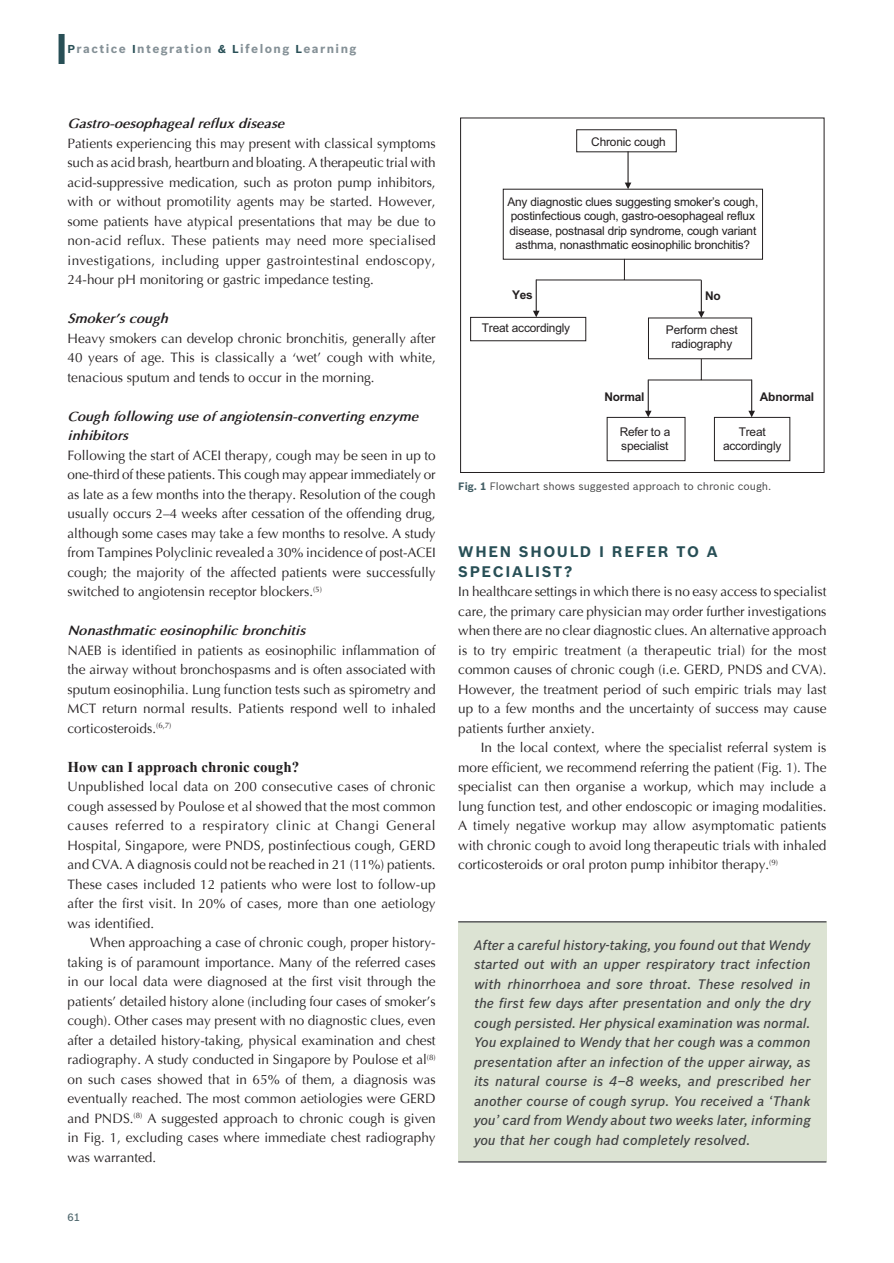
<style>
.page{position:relative;width:894px;height:1263px;background:#fff}
.page>*{position:absolute;margin:0;border:0;box-sizing:border-box;transform-origin:0 0}
.t1{font:700 15px/19.5px "Bosch Sans";letter-spacing:.11em;color:#284f56}
.t2{font:700 15px "Times New Roman";color:#231f20}
.TXFL{font:13.5px/19.5px "Optima";color:#231f20;text-align:justify}
.TX{font:13.5px/19.5px "Optima";color:#231f20;text-align:justify}
.TXFL_CME_TINT{font:italic 500 13.5px/19.5px "Bosch Sans";color:#414243;text-align:justify}
.t3{font:italic 700 13.5px/19.5px "Optima";color:#231f20}
.t4{font:12px/14.4px "Arial";letter-spacing:-.015em;color:#231f20;text-align:center}
.t5{font:700 12px "Bosch Sans";letter-spacing:.12em;color:#849096}
.t6{font:700 12px "Arial";letter-spacing:-.015em;color:#231f20}
.FGC{font:10.5px "Bosch Sans";color:#414243}
.FOLIO{font:500 10.5px "Bosch Sans";color:#4f676d}
.s1{font-size:11.25px;color:#284f56}
.s2{font-weight:700;color:#425d64}
</style>
<div class="page">
<div style="left:58px;top:34px;width:7px;height:30px;background:#284f56"></div>
<div style="left:713px;top:417px;width:76px;height:44px;background:#fff;border:1px solid #231f20"></div>
<div style="left:470px;top:317px;width:116px;height:24px;background:#fff;border:1px solid #231f20"></div>
<div style="left:648px;top:317px;width:103px;height:42px;background:#fff;border:1px solid #231f20"></div>
<div style="left:606px;top:417px;width:79px;height:44px;background:#fff;border:1px solid #231f20"></div>
<div style="left:576px;top:129px;width:100px;height:23px;background:#fff;border:1px solid #231f20"></div>
<svg style="left:624px;top:183px;width:7px;height:6px"></svg>
<hr style="left:627px;top:151px;width:1px;height:33px;background:#231f20">
<svg style="left:623px;top:259px;width:1px;height:20px"></svg>
<hr style="left:536px;top:279px;width:165px;height:1px;background:#231f20">
<svg style="left:532px;top:311px;width:7px;height:6px"></svg>
<hr style="left:535px;top:279px;width:1px;height:33px;background:#231f20">
<svg style="left:697px;top:311px;width:7px;height:7px"></svg>
<hr style="left:700px;top:280px;width:1px;height:33px;background:#231f20">
<svg style="left:700px;top:359px;width:1px;height:20px"></svg>
<hr style="left:648px;top:379px;width:103px;height:1px;background:#231f20">
<svg style="left:644px;top:411px;width:7px;height:6px"></svg>
<hr style="left:647px;top:379px;width:1px;height:33px;background:#231f20">
<svg style="left:748px;top:411px;width:6px;height:6px"></svg>
<hr style="left:750px;top:379px;width:2px;height:33px;background:#231f20">
<div style="left:458px;top:921px;width:368px;height:240px;background:#dce3d3"></div>
<hr style="left:458px;top:921px;width:368px;height:1px;background:#5a5a5d">
<hr style="left:458px;top:1161px;width:368px;height:1px;background:#5a5a5d">
<p class="t5" style="left:68px;top:42px;width:290px"><span class="s1">P</span>ractice <span class="s1">I</span>ntegration <span class="s1">&amp; L</span>ifelong <span class="s1">L</span>earning</p>
<h3 class="t3" style="left:68px;top:114px;width:218px">Gastro-oesophageal reflux disease</h3>
<p class="TXFL" style="left:68px;top:133px;width:369px">Patients experiencing this may present with classical symptoms such as acid brash, heartburn and bloating. A therapeutic trial with acid-suppressive medication, such as proton pump inhibitors, with or without promotility agents may be started. However, some patients have atypical presentations that may be due to non-acid reflux. These patients may need more specialised investigations, including upper gastrointestinal endoscopy, 24-hour pH monitoring or gastric impedance testing.</p>
<h3 class="t3" style="left:68px;top:309px;width:102px">Smoker’s cough</h3>
<p class="TXFL" style="left:68px;top:328px;width:369px">Heavy smokers can develop chronic bronchitis, generally after 40 years of age. This is classically a ‘wet’ cough with white, tenacious sputum and tends to occur in the morning.</p>
<h3 class="t3" style="left:68px;top:406px;width:352px">Cough following use of angiotensin-converting enzyme inhibitors</h3>
<p class="TXFL" style="left:68px;top:445px;width:369px">Following the start of ACEI therapy, cough may be seen in up to one-third of these patients. This cough may appear immediately or as late as a few months into the therapy. Resolution of the cough usually occurs 2–4 weeks after cessation of the offending drug, although some cases may take a few months to resolve. A study from Tampines Polyclinic revealed a 30% incidence of post-ACEI cough; the majority of the affected patients were successfully switched to angiotensin receptor blockers.<sup>(5)</sup></p>
<h3 class="t3" style="left:68px;top:621px;width:239px">Nonasthmatic eosinophilic bronchitis</h3>
<p class="TXFL" style="left:68px;top:640px;width:369px">NAEB is identified in patients as eosinophilic inflammation of the airway without bronchospasms and is often associated with sputum eosinophilia. Lung function tests such as spirometry and MCT return normal results. Patients respond well to inhaled corticosteroids.<sup>(6,7)</sup></p>
<h2 class="t2" style="left:68px;top:756px;width:233px">How can I approach chronic cough?</h2>
<p class="TXFL" style="left:68px;top:777px;width:369px">Unpublished local data on 200 consecutive cases of chronic cough assessed by Poulose et al showed that the most common causes referred to a respiratory clinic at Changi General Hospital, Singapore, were PNDS, postinfectious cough, GERD and CVA. A diagnosis could not be reached in 21 (11%) patients.<br>These cases included 12 patients who were lost to follow-up after the first visit. In 20% of cases, more than one aetiology was identified.</p>
<p class="TX" style="left:68px;top:933px;width:369px;text-indent:22px">When approaching a case of chronic cough, proper history&shy;taking is of paramount importance. Many of the referred cases in our local data were diagnosed at the first visit through the patients’ detailed history alone (including four cases of smoker’s cough). Other cases may present with no diagnostic clues, even after a detailed history-taking, physical examination and chest radiography. A study conducted in Singapore by Poulose et al<sup>(8) </sup>on such cases showed that in 65% of them, a diagnosis was eventually reached. The most common aetiologies were GERD and PNDS.<sup>(8)</sup> A suggested approach to chronic cough is given in Fig. 1, excluding cases where immediate chest radiography was warranted.</p>
<p class="FOLIO" style="left:68px;top:1211px;width:14px">61</p>
<p class="t4" style="left:591px;top:134px;width:76px">Chronic cough</p>
<p class="t4" style="left:507px;top:194px;width:252px">Any diagnostic clues suggesting smoker’s cough, postinfectious cough, gastro-oesophageal reflux disease, postnasal drip syndrome, cough variant asthma, nonasthmatic eosinophilic bronchitis?</p>
<p class="t6" style="left:512px;top:287px;width:22px">Yes</p>
<p class="t6" style="left:704px;top:288px;width:17px">No</p>
<p class="t4" style="left:481px;top:321px;width:90px">Treat accordingly</p>
<p class="t4" style="left:665px;top:323px;width:73px">Perform chest radiography</p>
<p class="t6" style="left:604px;top:388px;width:42px">Normal</p>
<p class="t6" style="left:759px;top:388px;width:56px">Abnormal</p>
<p class="t4" style="left:619px;top:425px;width:52px;text-align:left">Refer to a specialist</p>
<p class="t4" style="left:722px;top:425px;width:60px">Treat accordingly</p>
<p class="FGC" style="left:458px;top:480px;width:314px"><span class="s2">Fig. 1</span> Flowchart shows suggested approach to chronic cough.</p>
<h1 class="t1" style="left:458px;top:542px;width:261px">WHEN SHOULD I REFER TO A<br>SPECIALIST?</h1>
<p class="TXFL" style="left:458px;top:582px;width:369px">In healthcare settings in which there is no easy access to specialist care, the primary care physician may order further investigations when there are no clear diagnostic clues. An alternative approach is to try empiric treatment (a therapeutic trial) for the most common causes of chronic cough (i.e. GERD, PNDS and CVA).<br>However, the treatment period of such empiric trials may last up to a few months and the uncertainty of success may cause patients further anxiety.</p>
<p class="TX" style="left:458px;top:738px;width:369px;text-indent:22px">In the local context, where the specialist referral system is more efficient, we recommend referring the patient (Fig. 1). The specialist can then organise a workup, which may include a lung function test, and other endoscopic or imaging modalities.<br>A timely negative workup may allow asymptomatic patients with chronic cough to avoid long therapeutic trials with inhaled corticosteroids or oral proton pump inhibitor therapy.<sup>(9)</sup></p>
<p class="TXFL_CME_TINT" style="left:474px;top:935px;width:338px">After a careful history-taking, you found out that Wendy started out with an upper respiratory tract infection with rhinorrhoea and sore throat. These resolved in the first few days after presentation and only the dry cough persisted. Her physical examination was normal.<br>You explained to Wendy that her cough was a common presentation after an infection of the upper airway, as its natural course is 4–8 weeks, and prescribed her another course of cough syrup. You received a ‘Thank you’ card from Wendy about two weeks later, informing you that her cough had completely resolved.</p>
</div>
